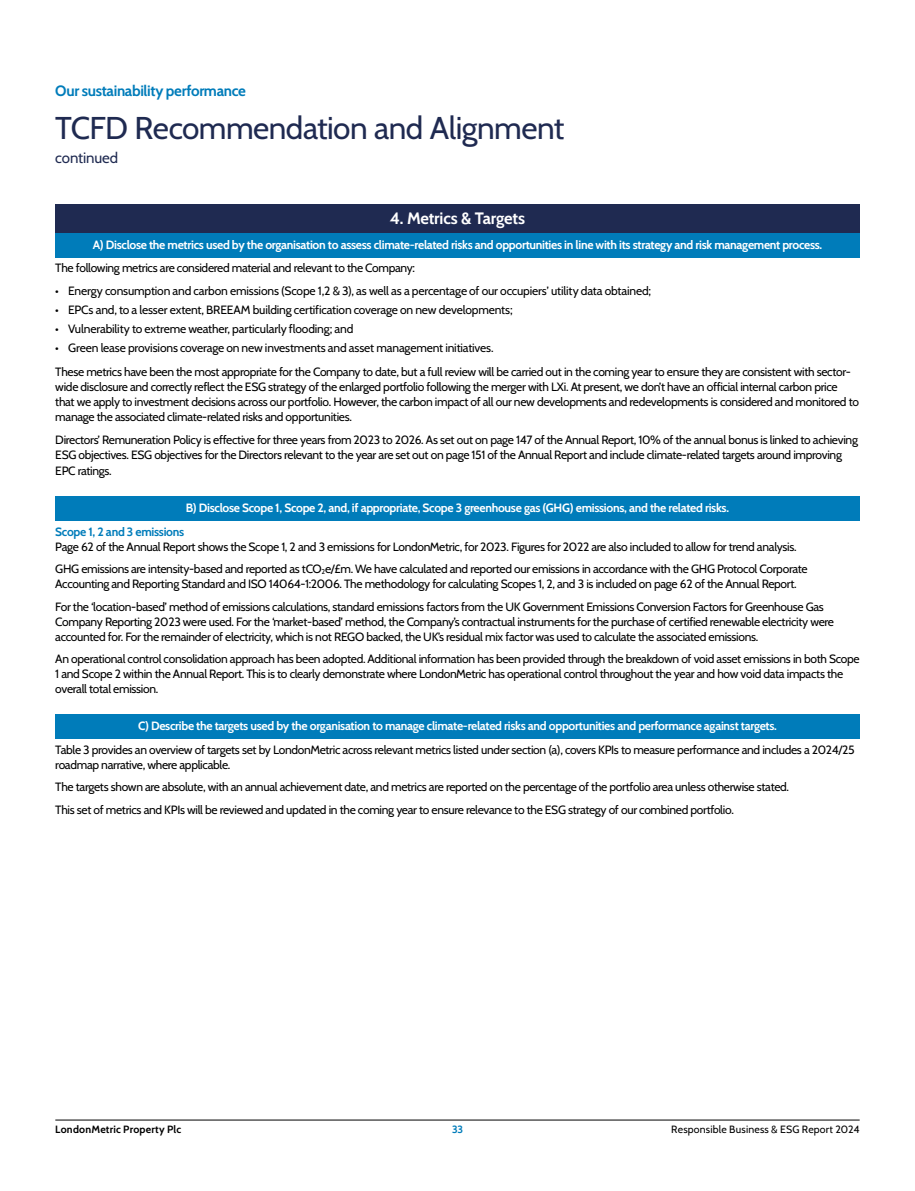
<style>
.page{position:relative;width:915px;height:1191px;background:#fff}
.page>*{position:absolute;margin:0;border:0;box-sizing:border-box;transform-origin:0 0}
.t1{font:31.5px "Cabin";letter-spacing:-.015em;color:#1f2a51}
.t2{font:700 16.5px "Cabin";letter-spacing:-.01em;color:#fff}
.t3{font:700 15px "Cabin";letter-spacing:-.025em;color:#007cba}
.t4{font:15px "Cabin";letter-spacing:-.005em;color:#1f2a51}
.t5{font:12px/15px "Cabin";letter-spacing:-.025em;color:#000}
.t6{font:700 12px "Cabin";letter-spacing:-.025em;color:#fff}
.t7{font:700 12px "Cabin";letter-spacing:-.025em;color:#007cba}
.t8{font:10.5px "Cabin";letter-spacing:.015em;color:#000}
.t9{font:700 10.5px "Cabin";letter-spacing:.02em;color:#000}
.t10{font:700 10.5px "Cabin";color:#007cba}
</style>
<div class="page">
<div style="left:55px;top:204px;width:804px;height:29px;background:#1f2a51"></div>
<div style="left:55px;top:233px;width:804px;height:24px;background:#007cba"></div>
<div style="left:55px;top:496px;width:804px;height:24px;background:#007cba"></div>
<div style="left:55px;top:714px;width:804px;height:25px;background:#007cba"></div>
<hr style="left:55px;top:1119px;width:804px;height:1px;background:#000">
<p class="t3" style="left:55px;top:78px;width:192px">Our sustainability performance</p>
<h1 class="t1" style="left:55px;top:103px;width:510px">TCFD Recommendation and Alignment</h1>
<p class="t4" style="left:55px;top:145px;width:64px">continued</p>
<h2 class="t2" style="left:390px;top:205px;width:137px">4. Metrics &amp; Targets</h2>
<p class="t6" style="left:93px;top:235px;width:730px">A) Disclose the metrics used by the organisation to assess climate-related risks and opportunities in line with its strategy and risk management process.</p>
<p class="t5" style="left:55px;top:260px;width:361px">The following metrics are considered material and relevant to the Company:</p>
<p class="t5" style="left:55px;top:282px;width:597px">• Energy consumption and carbon emissions (Scope 1,2 &amp; 3), as well as a percentage of our occupiers’ utility data obtained;</p>
<p class="t5" style="left:55px;top:301px;width:458px">• EPCs and, to a lesser extent, BREEAM building certification coverage on new developments;</p>
<p class="t5" style="left:55px;top:321px;width:299px">• Vulnerability to extreme weather, particularly flooding; and</p>
<p class="t5" style="left:55px;top:336px;width:796px;line-height:23.5px">• Green lease provisions coverage on new investments and asset management initiatives.<br>These metrics have been the most appropriate for the Company to date, but a full review will be carried out in the coming year to ensure they are consistent with sector-</p>
<p class="t5" style="left:55px;top:378px;width:804px">wide disclosure and correctly reflect the ESG strategy of the enlarged portfolio following the merger with LXi. At present, we don’t have an official internal carbon price that we apply to investment decisions across our portfolio. However, the carbon impact of all our new developments and redevelopments is considered and monitored to manage the associated climate-related risks and opportunities.</p>
<p class="t5" style="left:55px;top:431px;width:803px">Directors’ Remuneration Policy is effective for three years from 2023 to 2026. As set out on page 147 of the Annual Report, 10% of the annual bonus is linked to achieving<br>ESG objectives. ESG objectives for the Directors relevant to the year are set out on page 151 of the Annual Report and include climate-related targets around improving</p>
<p class="t5" style="left:55px;top:462px;width:58px">EPC ratings.</p>
<p class="t6" style="left:186px;top:498px;width:544px">B) Disclose Scope 1, Scope 2, and, if appropriate, Scope 3 greenhouse gas (GHG) emissions, and the related risks.</p>
<p class="t7" style="left:55px;top:522px;width:130px">Scope 1, 2 and 3 emissions</p>
<p class="t5" style="left:55px;top:534px;width:753px;line-height:22.5px">Page 62 of the Annual Report shows the Scope 1, 2 and 3 emissions for LondonMetric, for 2023. Figures for 2022 are also included to allow for trend analysis.<br>GHG emissions are intensity-based and reported as tCO<sub>2</sub>e/£m. We have calculated and reported our emissions in accordance with the GHG Protocol Corporate</p>
<p class="t5" style="left:55px;top:572px;width:769px;line-height:22.5px">Accounting and Reporting Standard and ISO 14064-1:2006. The methodology for calculating Scopes 1, 2, and 3 is included on page 62 of the Annual Report.<br>For the ‘location-based’ method of emissions calculations, standard emissions factors from the UK Government Emissions Conversion Factors for Greenhouse Gas</p>
<p class="t5" style="left:55px;top:613px;width:780px">Company Reporting 2023 were used. For the ‘market-based’ method, the Company’s contractual instruments for the purchase of certified renewable electricity were accounted for. For the remainder of electricity, which is not REGO backed, the UK’s residual mix factor was used to calculate the associated emissions.</p>
<p class="t5" style="left:55px;top:650px;width:805px">An operational control consolidation approach has been adopted. Additional information has been provided through the breakdown of void asset emissions in both Scope<br>1 and Scope 2 within the Annual Report. This is to clearly demonstrate where LondonMetric has operational control throughout the year and how void data impacts the overall total emission.</p>
<p class="t6" style="left:138px;top:716px;width:640px">C) Describe the targets used by the organisation to manage climate-related risks and opportunities and performance against targets.</p>
<p class="t5" style="left:55px;top:741px;width:800px">Table 3 provides an overview of targets set by LondonMetric across relevant metrics listed under section (a), covers KPIs to measure performance and includes a 2024/25 roadmap narrative, where applicable.</p>
<p class="t5" style="left:55px;top:775px;width:735px;line-height:22.5px">The targets shown are absolute, with an annual achievement date, and metrics are reported on the percentage of the portfolio area unless otherwise stated.<br>This set of metrics and KPIs will be reviewed and updated in the coming year to ensure relevance to the ESG strategy of our combined portfolio.</p>
<p class="t9" style="left:55px;top:1121px;width:127px">LondonMetric Property Plc</p>
<p class="t10" style="left:452px;top:1121px;width:12px">33</p>
<p class="t8" style="left:671px;top:1121px;width:190px">Responsible Business &amp; ESG Report 2024</p>
</div>
